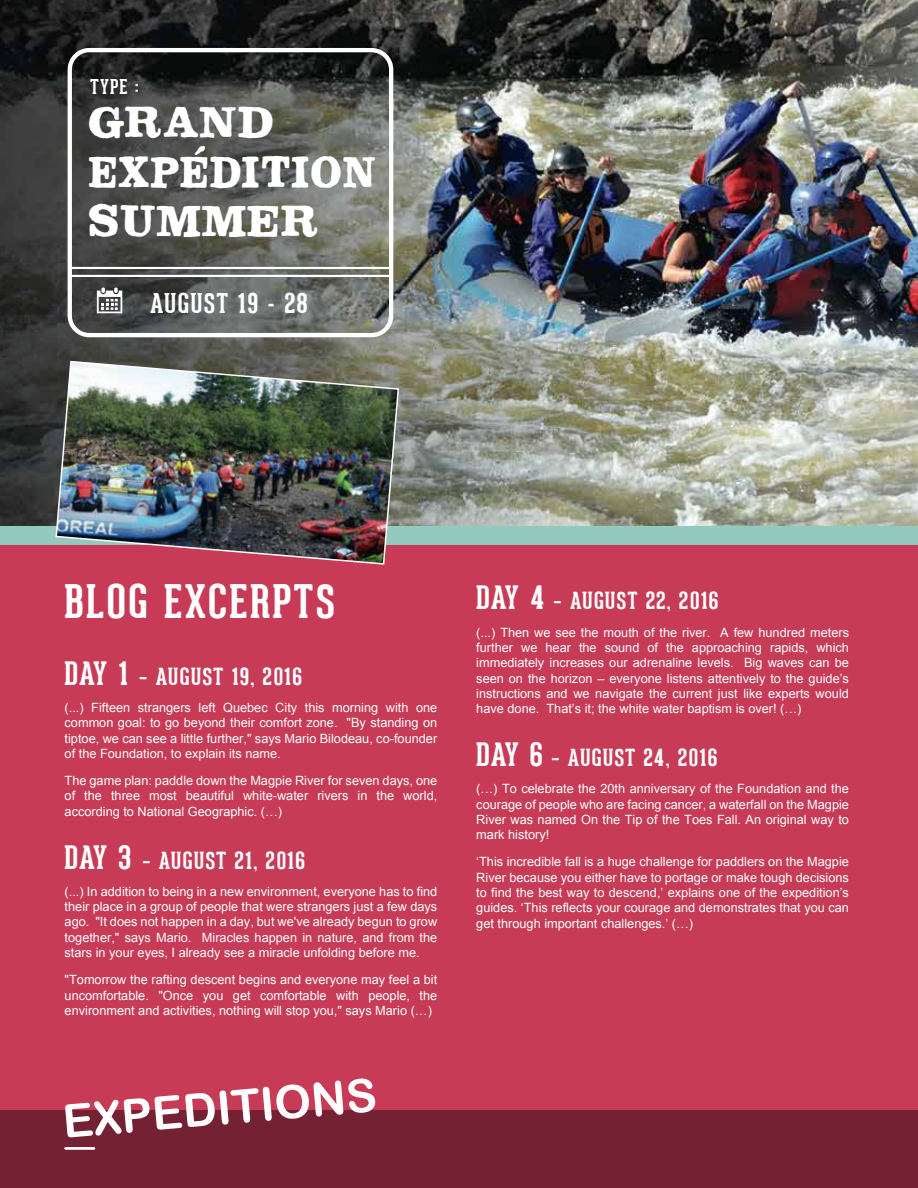
<style>
.page{position:relative;width:918px;height:1188px;background:#fff}
.page>*{position:absolute;margin:0;border:0;box-sizing:border-box;transform-origin:0 0}
.t1{font:46.2px "Arial Rounded MT Bold";color:#fff}
.t2{font:700 45.15px "Geared Slab";letter-spacing:.05em;color:#fff}
.t3{font:700 41.25px/49.5px "LSTK Clarendon";letter-spacing:.1em;color:#fff}
.t4{font:700 26.7px "Geared Slab";letter-spacing:.05em;color:#fff}
.t5{font:700 23.1px "Geared Slab";letter-spacing:.045em;color:#fff}
.t6{font:700 19.95px "Geared Slab";color:#fff}
.t7{font:12.75px/15.3px "Arial";color:#fff;text-align:justify}
.s1{font-size:31.5px}
</style>
<div class="page">
<img style="left:0;top:0;width:918px;height:526px">
<div style="left:0;top:537px;width:918px;height:651px;background:#c73b57"></div>
<div style="left:0;top:1110px;width:918px;height:78px;background:#732133"></div>
<div style="left:0;top:526px;width:918px;height:18px;background:#94cabe"></div>
<svg style="left:97px;top:287px;width:25px;height:26px"></svg>
<hr style="left:64px;top:1147px;width:31px;height:3px;background:#fff">
<div style="left:68px;top:48px;width:325px;height:289px;border:4px solid #fff;border-radius:20px"></div>
<hr style="left:71px;top:275px;width:319px;height:2px;background:#fff">
<hr style="left:71px;top:267px;width:319px;height:2px;background:#fff">
<img style="left:55px;top:360px;width:345px;height:205px">
<h3 class="t6" style="left:90px;top:74px;width:50px">TYPE :</h3>
<h3 class="t3" style="left:89px;top:98px;width:286px">GRAND<br>EXPÉDITION<br>SUMMER</h3>
<h3 class="t4" style="left:150px;top:286px;width:160px">AUGUST 19 - 28</h3>
<h2 class="t2" style="left:65px;top:573px;width:272px">BLOG EXCERPTS</h2>
<h3 class="t5" style="left:65px;top:662px;width:239px"><span class="s1">DAY 1</span> – AUGUST 19, 2016</h3>
<p class="t7" style="left:65px;top:700px;width:374px">(...) Fifteen strangers left Quebec City this morning with one common goal: to go beyond their comfort zone. "By standing on tiptoe, we can see a little further," says Mario Bilodeau, co-founder of the Foundation, to explain its name.</p>
<p class="t7" style="left:65px;top:773px;width:374px">The game plan: paddle down the Magpie River for seven days, one of the three most beautiful white-water rivers in the world, according to National Geographic. (…)</p>
<h3 class="t5" style="left:65px;top:846px;width:242px"><span class="s1">DAY 3</span> – AUGUST 21, 2016</h3>
<p class="t7" style="left:65px;top:884px;width:374px">(...) In addition to being in a new environment, everyone has to find their place in a group of people that were strangers just a few days ago. "It does not happen in a day, but we've already begun to grow together," says Mario. Miracles happen in nature, and from the stars in your eyes, I already see a miracle unfolding before me.</p>
<p class="t7" style="left:65px;top:972px;width:374px">"Tomorrow the rafting descent begins and everyone may feel a bit uncomfortable. "Once you get comfortable with people, the environment and activities, nothing will stop you," says Mario (…)</p>
<h1 class="t1" style="left:60px;top:1095px;width:317px;rotate:-5deg">EXPEDITIONS</h1>
<h3 class="t5" style="left:476px;top:586px;width:244px"><span class="s1">DAY 4</span> – AUGUST 22, 2016</h3>
<p class="t7" style="left:476px;top:625px;width:374px">(...) Then we see the mouth of the river. A few hundred meters further we hear the sound of the approaching rapids, which immediately increases our adrenaline levels. Big waves can be seen on the horizon – everyone listens attentively to the guide’s instructions and we navigate the current just like experts would have done. That’s it; the white water baptism is over! (…)</p>
<h3 class="t5" style="left:476px;top:743px;width:243px"><span class="s1">DAY 6</span> – AUGUST 24, 2016</h3>
<p class="t7" style="left:476px;top:781px;width:374px">(…) To celebrate the 20th anniversary of the Foundation and the courage of people who are facing cancer, a waterfall on the Magpie River was named On the Tip of the Toes Fall. An original way to mark history!</p>
<p class="t7" style="left:476px;top:854px;width:374px">‘This incredible fall is a huge challenge for paddlers on the Magpie River because you either have to portage or make tough decisions to find the best way to descend,’ explains one of the expedition’s guides. ‘This reflects your courage and demonstrates that you can get through important challenges.’ (…)</p>
</div>
